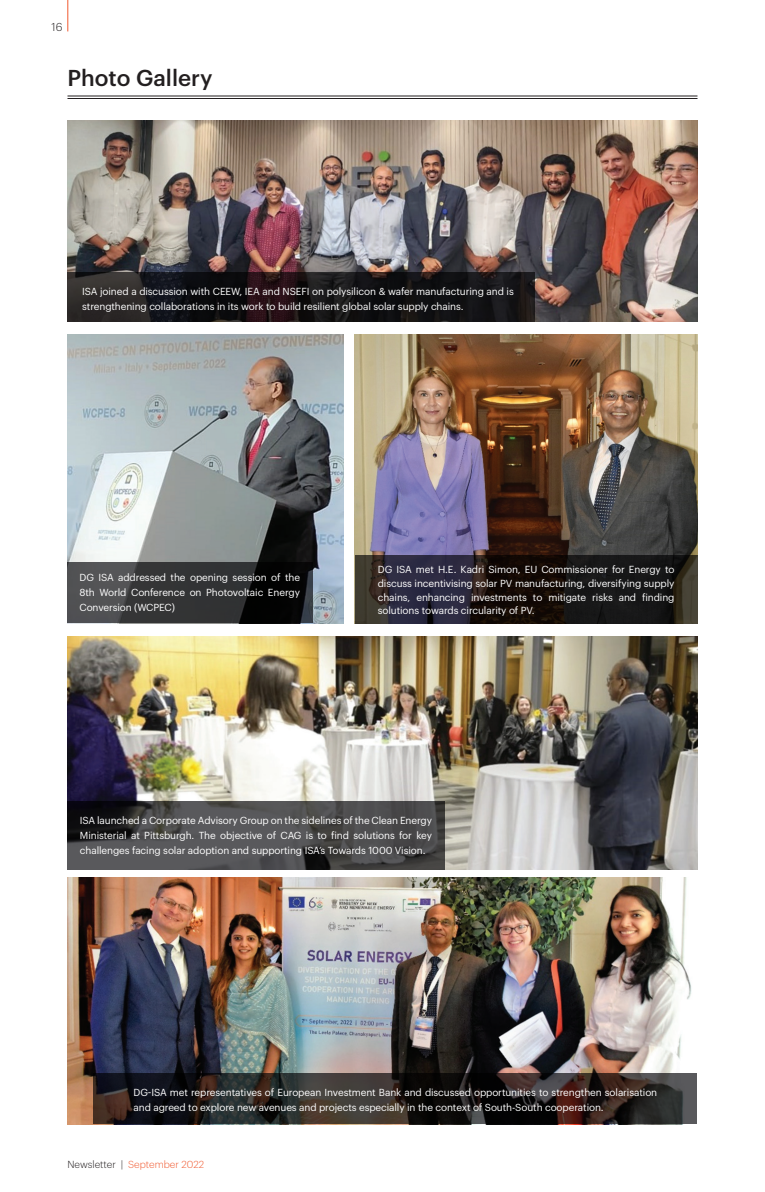
<style>
.page{position:relative;width:765px;height:1192px;background:#fff}
.page>*{position:absolute;margin:0;border:0;box-sizing:border-box;transform-origin:0 0}
.t1{font:500 22.5px "Graphik";color:#231f20}
.t2{font:300 11.25px "Graphik";color:#231f20}
.t3{font:10px/15px "Graphik";letter-spacing:-.01em;color:#fff;text-align:justify}
.t4{font:300 10px "Graphik";color:#f1592f}
.s1{color:#231f20}
</style>
<div class="page">
<hr style="left:68px;top:0;width:1px;height:31px;background:#f1592f">
<img style="left:67px;top:877px;width:625px;height:247px">
<svg style="left:94px;top:1073px;width:603px;height:51px;background:#292322"></svg>
<hr style="left:68px;top:96px;width:630px;height:1px;background:#231f20">
<hr style="left:68px;top:98px;width:630px;height:1px;background:#231f20">
<img style="left:67px;top:636px;width:631px;height:233px">
<svg style="left:67px;top:801px;width:378px;height:68px;background:#474749"></svg>
<img style="left:68px;top:120px;width:630px;height:202px">
<svg style="left:68px;top:272px;width:467px;height:50px;background:#191618"></svg>
<img style="left:67px;top:334px;width:276px;height:290px">
<svg style="left:67px;top:562px;width:245px;height:61px;background:#2f3031"></svg>
<img style="left:355px;top:334px;width:343px;height:221px">
<svg style="left:355px;top:555px;width:343px;height:69px;background:#201c1f"></svg>
<p class="t2" style="left:52px;top:18px;width:12px">16</p>
<h1 class="t1" style="left:68px;top:61px;width:147px">Photo Gallery</h1>
<p class="t3" style="left:82px;top:283px;width:433px">ISA joined a discussion with CEEW, IEA and NSEFI on polysilicon &amp; wafer manufacturing and is strengthening collaborations in its work to build resilient global solar supply chains.</p>
<p class="t3" style="left:79px;top:569px;width:222px">DG ISA addressed the opening session of the 8th World Conference on Photovoltaic Energy Conversion (WCPEC)</p>
<p class="t3" style="left:378px;top:562px;width:298px;line-height:13.8px">DG ISA met H.E. Kadri Simon, EU Commissioner for Energy to discuss incentivising solar PV manufacturing, diversifying supply chains, enhancing investments to mitigate risks and finding solutions towards circularity of PV.</p>
<p class="t3" style="left:80px;top:812px;width:354px">ISA launched a Corporate Advisory Group on the sidelines of the Clean Energy Ministerial at Pittsburgh. The objective of CAG is to find solutions for key challenges facing solar adoption and supporting ISA’s Towards 1000 Vision.</p>
<p class="t3" style="left:134px;top:1083px;width:525px">DG-ISA met representatives of European Investment Bank and discussed opportunities to strengthen solarisation and agreed to explore new avenues and projects especially in the context of South-South cooperation.</p>
<p class="t4" style="left:68px;top:1157px;width:138px"><span class="s1">Newsletter |</span> September 2022</p>
</div>
